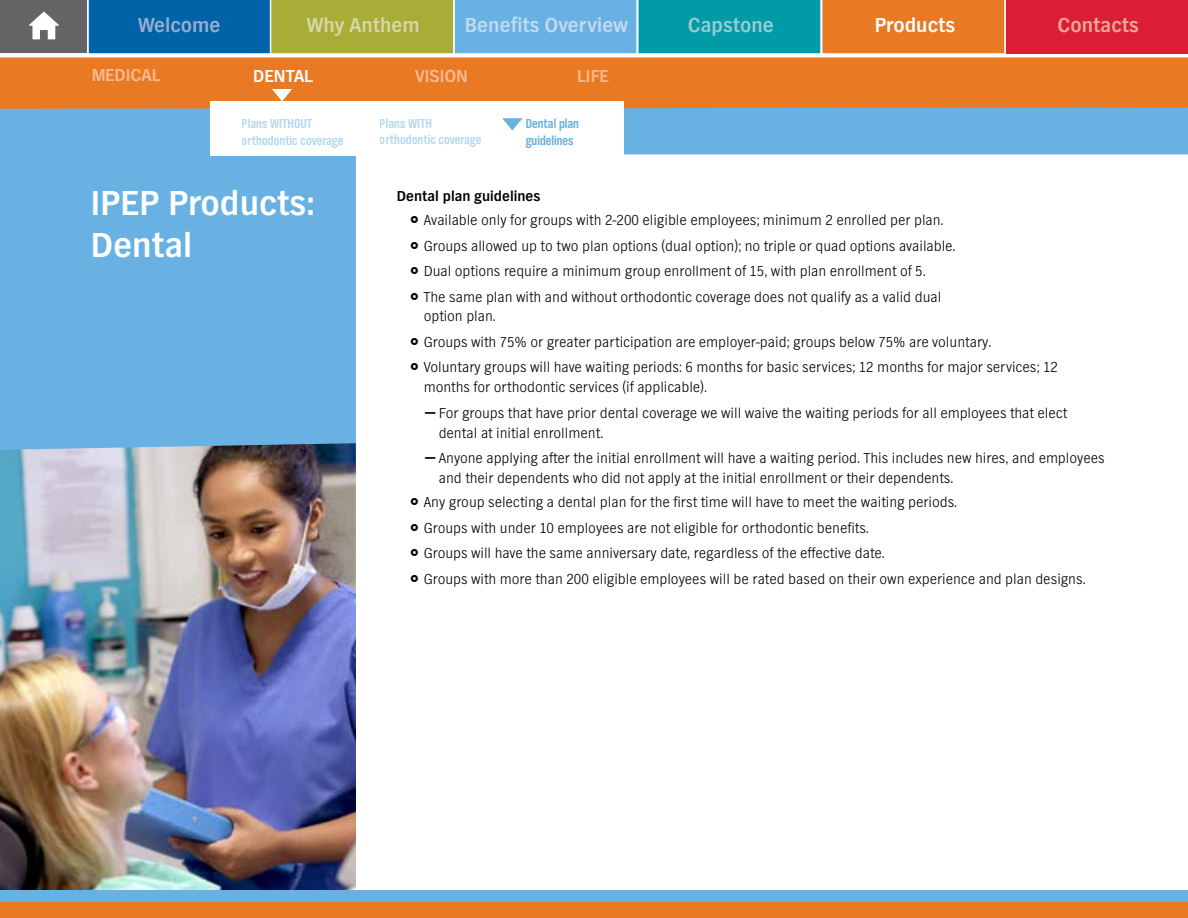
<style>
.page{position:relative;width:1188px;height:918px;background:#fff}
.page>*{position:absolute;margin:0;border:0;box-sizing:border-box;transform-origin:0 0}
.t1{font:700 36px/42px "TV Nord EF";color:#fff}
.t2{font:700 21px "TV Nord EF";color:#c1daf2}
.t3{font:700 21px "TV Nord EF";color:#d8d7a6}
.t4{font:700 21px "TV Nord EF";letter-spacing:.005em;color:#96ccd4}
.t5{font:700 21px "TV Nord EF";color:#fff}
.t6{font:700 21px "TV Nord EF";color:#eea797}
.t7{font:700 21px "TV Nord EF";color:#98add3}
.t8{font:700 18px "TV Nord EF";color:#fff}
.t9{font:300 15px/25.5px "TV Nord EF";color:#000}
.t10{font:700 15px "TV Nord EF";color:#000}
.t11{font:700 13.5px/16.5px "TV Nord Cond EF";color:#69b1e2}
.s1{font-weight:700}
</style>
<div class="page">
<div style="left:1006px;top:0;width:182px;height:53px;background:#db1e36"></div>
<img style="left:0;top:450px;width:356px;height:440px">
<div style="left:0;top:109px;width:1188px;height:341px;background:#69b1e2"></div>
<div style="left:0;top:57px;width:1188px;height:52px;background:#ea7923"></div>
<svg style="left:0;top:0;width:1005px;height:54px;background:#6a9183"></svg>
<div style="left:210px;top:101px;width:414px;height:55px;background:#fff"></div>
<svg style="left:502px;top:118px;width:20px;height:13px"></svg>
<svg style="left:272px;top:89px;width:20px;height:12px"></svg>
<div style="left:0;top:890px;width:1188px;height:13px;background:#69b1e2"></div>
<div style="left:0;top:903px;width:1188px;height:15px;background:#ea7923"></div>
<svg style="left:356px;top:154px;width:832px;height:296px"></svg>
<svg style="left:411px;top:216px;width:7px;height:7px"></svg>
<svg style="left:411px;top:241px;width:7px;height:8px"></svg>
<svg style="left:411px;top:267px;width:7px;height:7px"></svg>
<svg style="left:411px;top:292px;width:7px;height:8px"></svg>
<svg style="left:411px;top:337px;width:7px;height:8px"></svg>
<svg style="left:411px;top:363px;width:7px;height:7px"></svg>
<h2 class="t7" style="left:138px;top:14px;width:84px">Welcome</h2>
<h2 class="t3" style="left:307px;top:14px;width:114px">Why Anthem</h2>
<h2 class="t2" style="left:465px;top:14px;width:165px">Benefits Overview</h2>
<h2 class="t4" style="left:688px;top:14px;width:88px">Capstone</h2>
<h2 class="t5" style="left:875px;top:14px;width:82px">Products</h2>
<h2 class="t6" style="left:1057px;top:14px;width:83px">Contacts</h2>
<p class="t8" style="left:91px;top:65px;width:71px">MEDICAL</p>
<p class="t8" style="left:253px;top:66px;width:61px">DENTAL</p>
<p class="t8" style="left:415px;top:66px;width:54px">VISION</p>
<p class="t8" style="left:577px;top:66px;width:33px">LIFE</p>
<p class="t11" style="left:242px;top:116px;width:103px">Plans WITHOUT orthodontic coverage</p>
<p class="t11" style="left:380px;top:115px;width:103px">Plans WITH orthodontic coverage</p>
<p class="t11" style="left:526px;top:116px;width:55px">Dental plan guidelines</p>
<h1 class="t1" style="left:91px;top:182px;width:225px">IPEP Products:<br>Dental</h1>
<p class="t10" style="left:397px;top:187px;width:145px">Dental plan guidelines</p>
<p class="t9" style="left:424px;top:208px;width:533px">Available only for groups with 2-200 eligible employees; minimum 2 enrolled per plan.<br>Groups allowed up to two plan options (dual option); no triple or quad options available.<br>Dual options require a minimum group enrollment of 15, with plan enrollment of 5.<br>The same plan with and without orthodontic coverage does not qualify as a valid dual</p>
<p class="t9" style="left:424px;top:304px;width:636px">option plan.<br>Groups with 75% or greater participation are employer-paid; groups below 75% are voluntary.<br>Voluntary groups will have waiting periods: 6 months for basic services; 12 months for major services; 12</p>
<p class="t9" style="left:424px;top:374px;width:285px">months for orthodontic services (if applicable).</p>
<p class="t9" style="left:439px;top:403px;width:630px;line-height:19.5px;text-indent:-14px"><span class="s1">—</span> For groups that have prior dental coverage we will waive the waiting periods for all employees that elect dental at initial enrollment.</p>
<p class="t9" style="left:439px;top:448px;width:667px;line-height:19.5px;text-indent:-14px"><span class="s1">—</span> Anyone applying after the initial enrollment will have a waiting period. This includes new hires, and employees and their dependents who did not apply at the initial enrollment or their dependents.</p>
<p class="t9" style="left:424px;top:490px;width:663px">Any group selecting a dental plan for the first time will have to meet the waiting periods.<br>Groups with under 10 employees are not eligible for orthodontic benefits.<br>Groups will have the same anniversary date, regardless of the effective date.<br>Groups with more than 200 eligible employees will be rated based on their own experience and plan designs.</p>
</div>
